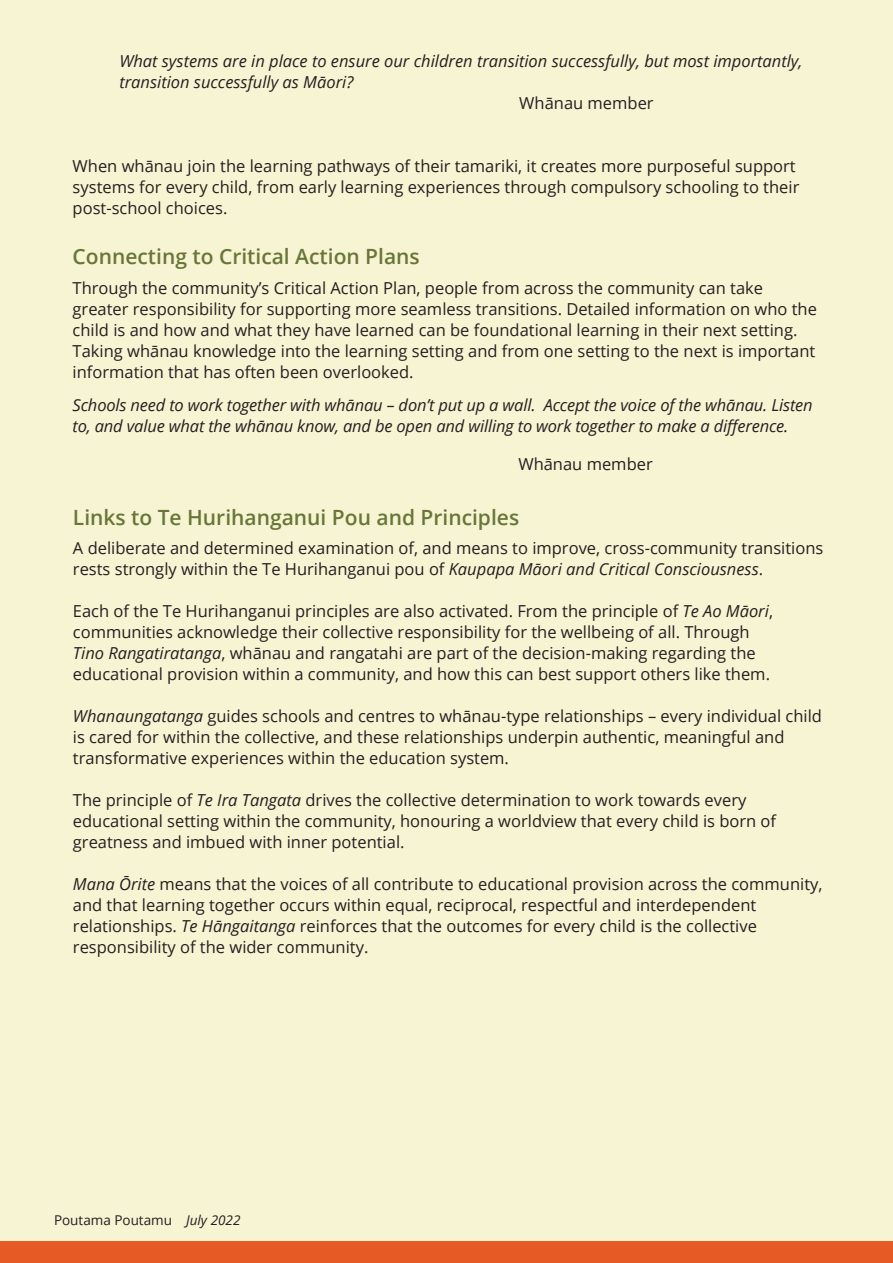
<style>
.page{position:relative;width:893px;height:1263px;background:#fff}
.page>*{position:absolute;margin:0;border:0;box-sizing:border-box;transform-origin:0 0}
.t1{font:600 21px "Open Sans";color:#687738}
.t2{font:16.5px/21px "Open Sans";color:#231f20}
.t3{font:italic 16.5px/21px "Open Sans";letter-spacing:-.01em;color:#231f20}
.t4{font:13.5px "Open Sans";color:#231f20}
.s1{font-style:italic}
</style>
<div class="page">
<div style="left:0;top:0;width:893px;height:1241px;background:#f7f4d3"></div>
<div style="left:0;top:1241px;width:893px;height:22px;background:#e55a25"></div>
<p class="t3" style="left:119px;top:50px;width:685px">What systems are in place to ensure our children transition successfully, but most importantly, transition successfully as Māori?</p>
<p class="t2" style="left:519px;top:92px;width:136px">Whānau member</p>
<p class="t2" style="left:73px;top:155px;width:728px">When whānau join the learning pathways of their tamariki, it creates more purposeful support systems for every child, from early learning experiences through compulsory schooling to their post-school choices.</p>
<p class="t1" style="left:73px;top:242px;width:349px">Connecting to Critical Action Plans</p>
<p class="t2" style="left:73px;top:277px;width:746px">Through the community’s Critical Action Plan, people from across the community can take greater responsibility for supporting more seamless transitions. Detailed information on who the child is and how and what they have learned can be foundational learning in their next setting.<br>Taking whānau knowledge into the learning setting and from one setting to the next is important information that has often been overlooked.</p>
<p class="t3" style="left:73px;top:394px;width:742px">Schools need to work together with whānau – don’t put up a wall. Accept the voice of the whānau. Listen to, and value what the whānau know, and be open and willing to work together to make a difference.</p>
<p class="t2" style="left:518px;top:453px;width:136px">Whānau member</p>
<p class="t1" style="left:73px;top:503px;width:448px">Links to Te Hurihanganui Pou and Principles</p>
<p class="t2" style="left:73px;top:537px;width:752px">A deliberate and determined examination of, and means to improve, cross-community transitions rests strongly within the Te Hurihanganui pou of <span class="s1">Kaupapa Māori and Critical Consciousness</span>.</p>
<p class="t2" style="left:73px;top:600px;width:702px">Each of the Te Hurihanganui principles are also activated. From the principle of <span class="s1">Te Ao Māori</span>, communities acknowledge their collective responsibility for the wellbeing of all. Through</p>
<p class="t2" style="left:73px;top:642px;width:699px"><span class="s1">Tino Rangatiratanga</span>, whānau and rangatahi are part of the decision-making regarding the educational provision within a community, and how this can best support others like them.</p>
<p class="t2" style="left:73px;top:705px;width:751px"><span class="s1">Whanaungatanga</span> guides schools and centres to whānau-type relationships – every individual child is cared for within the collective, and these relationships underpin authentic, meaningful and transformative experiences within the education system.</p>
<p class="t2" style="left:73px;top:789px;width:705px">The principle of <span class="s1">Te Ira Tangata</span> drives the collective determination to work towards every educational setting within the community, honouring a worldview that every child is born of greatness and imbued with inner potential.</p>
<p class="t2" style="left:73px;top:873px;width:751px"><span class="s1">Mana Ōrite</span> means that the voices of all contribute to educational provision across the community, and that learning together occurs within equal, reciprocal, respectful and interdependent relationships. <span class="s1">Te Hāngaitanga</span> reinforces that the outcomes for every child is the collective responsibility of the wider community.</p>
<p class="t4" style="left:54px;top:1211px;width:188px">Poutama Poutamu <span class="s1">July 2022</span></p>
</div>
